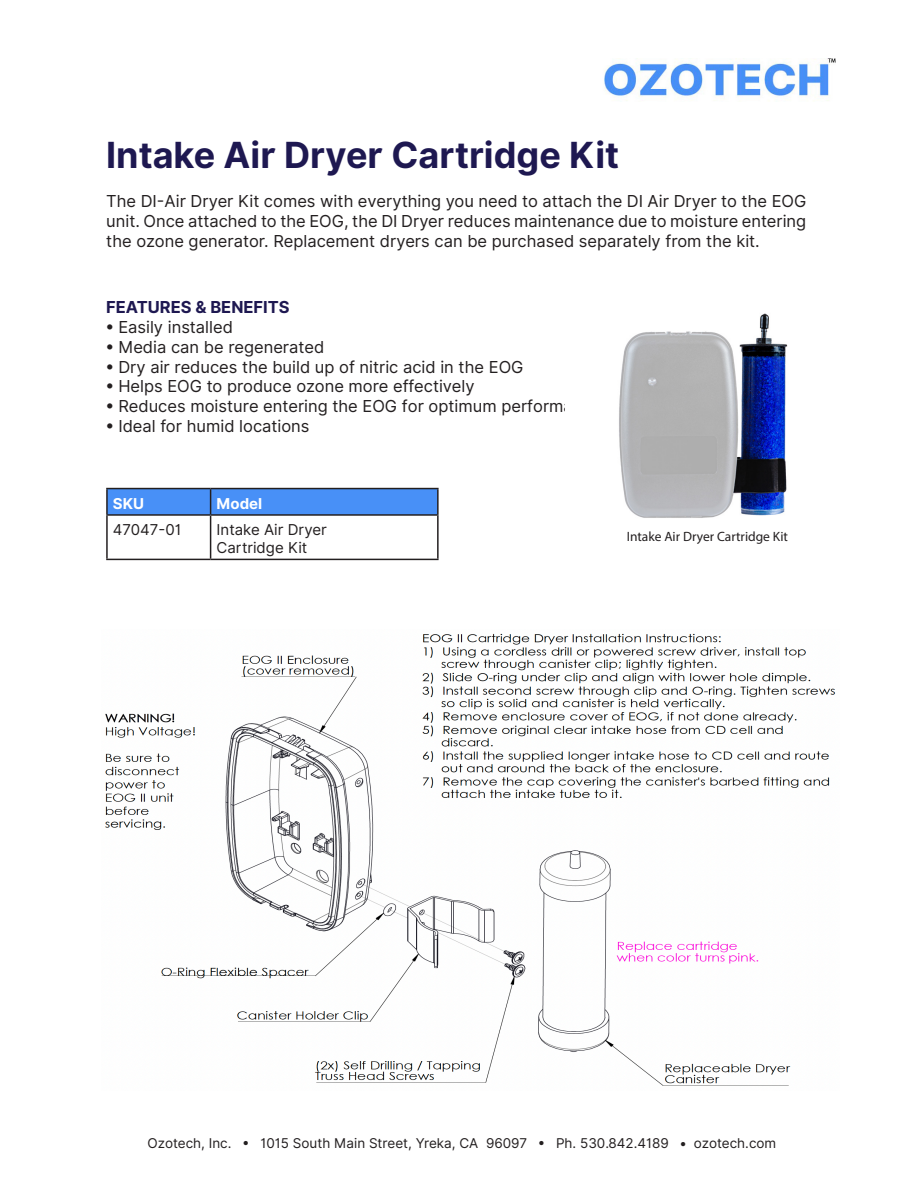
<style>
.page{position:relative;width:918px;height:1188px;background:#fff}
.page>*{position:absolute;margin:0;border:0;box-sizing:border-box;transform-origin:0 0}
.t1{font:700 36px "Inter";color:#1e1851}
.t2{font:16.5px/19.8px "Inter";color:#231f20;text-align:justify}
.t3{font:700 16.5px "Inter";color:#1e1851}
.t4{font:15px "Inter";color:#231f20}
.t5{font:700 15px "Inter";color:#fff}
.t6{font:13.5px "Inter";color:#231f20}
.t7{font:13.5px "Myriad Pro";color:#231f20}
</style>
<div class="page">
<img style="left:619px;top:313px;width:169px;height:205px">
<img style="left:105px;top:633px;width:731px;height:453px">
<img style="left:604px;top:58px;width:232px;height:43px">
<hr style="left:106px;top:516px;width:2px;height:43px;background:#231f20">
<hr style="left:210px;top:516px;width:1px;height:43px;background:#231f20">
<hr style="left:437px;top:516px;width:2px;height:43px;background:#231f20">
<hr style="left:106px;top:559px;width:105px;height:1px;background:#231f20">
<hr style="left:211px;top:559px;width:228px;height:1px;background:#231f20">
<hr style="left:106px;top:488px;width:105px;height:1px;background:#231f20">
<hr style="left:106px;top:489px;width:2px;height:25px;background:#231f20">
<hr style="left:211px;top:488px;width:228px;height:1px;background:#231f20">
<div style="left:107px;top:489px;width:330px;height:25px;background:#4890f7"></div>
<hr style="left:437px;top:489px;width:2px;height:25px;background:#231f20">
<hr style="left:106px;top:514px;width:105px;height:2px;background:#231f20">
<hr style="left:211px;top:514px;width:228px;height:2px;background:#231f20">
<p class="t1" style="left:106px;top:128px;width:514px">Intake Air Dryer Cartridge Kit</p>
<p class="t2" style="left:106px;top:191px;width:702px">The DI-Air Dryer Kit comes with everything you need to attach the DI Air Dryer to the EOG unit. Once attached to the EOG, the DI Dryer reduces maintenance due to moisture entering the ozone generator. Replacement dryers can be purchased separately from the kit.</p>
<p class="t3" style="left:106px;top:295px;width:185px">FEATURES &amp; BENEFITS</p>
<p class="t2" style="left:106px;top:317px;width:128px">• Easily installed</p>
<p class="t2" style="left:106px;top:337px;width:220px">• Media can be regenerated</p>
<p class="t2" style="left:106px;top:357px;width:419px">• Dry air reduces the build up of nitric acid in the EOG</p>
<p class="t2" style="left:106px;top:377px;width:370px">• Helps EOG to produce ozone more effectively</p>
<p class="t2" style="left:106px;top:396px;width:497px">• Reduces moisture entering the EOG for optimum performance</p>
<p class="t2" style="left:106px;top:416px;width:205px">• Ideal for humid locations</p>
<p class="t5" style="left:113px;top:493px;width:33px">SKU</p>
<p class="t5" style="left:217px;top:493px;width:47px">Model</p>
<p class="t4" style="left:113px;top:519px;width:70px">47047-01</p>
<p class="t4" style="left:217px;top:519px;width:112px">Intake Air Dryer</p>
<p class="t4" style="left:217px;top:537px;width:92px">Cartridge Kit</p>
<p class="t7" style="left:627px;top:528px;width:163px">Intake Air Dryer Cartridge Kit</p>
<p class="t6" style="left:148px;top:1134px;width:630px">Ozotech, Inc. • 1015 South Main Street, Yreka, CA 96097 • Ph. 530.842.4189 • ozotech.com</p>
</div>
